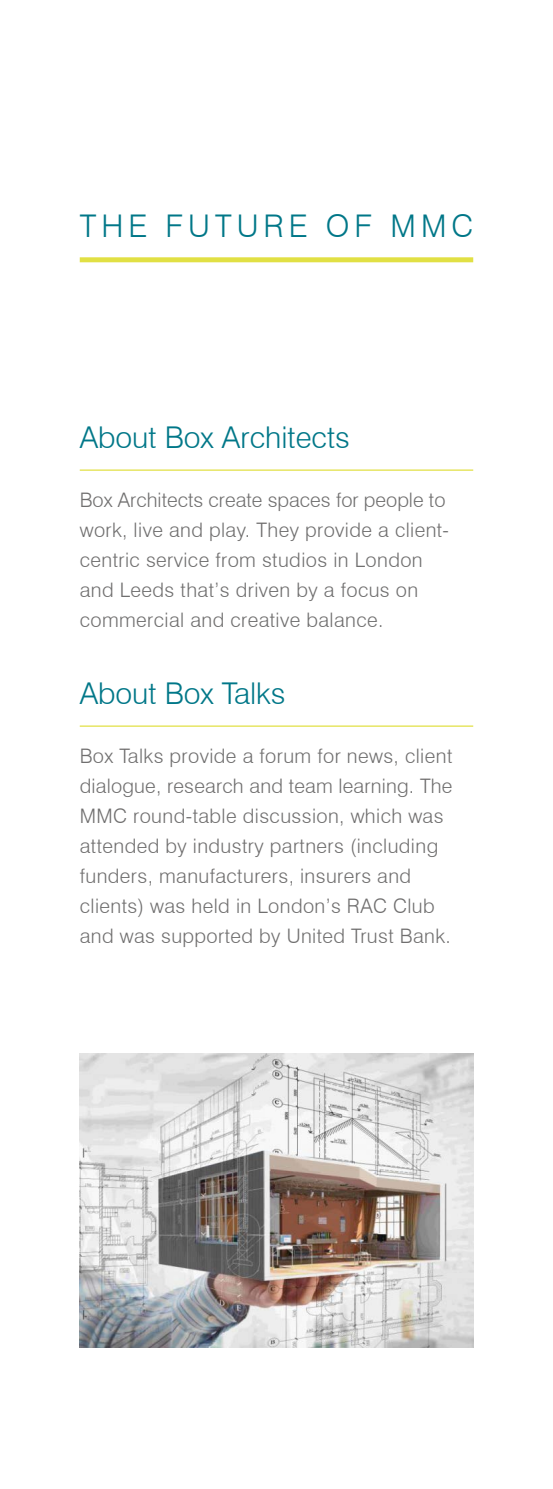
<style>
.page{position:relative;width:553px;height:1489px;background:#fff}
.page>*{position:absolute;margin:0;border:0;box-sizing:border-box;transform-origin:0 0}
.t1{font:300 31.25px "Swiss 721 BT";letter-spacing:.16em;color:#078}
.t2{font:300 30px "Swiss 721 BT";color:#078}
.t3{font:300 20px/30px "Swiss 721 BT";letter-spacing:.02em;color:#706f6f}
</style>
<div class="page">
<hr style="left:80px;top:469px;width:393px;height:2px;background:#e1e044">
<hr style="left:80px;top:725px;width:393px;height:1px;background:#e1e044">
<div style="left:80px;top:257px;width:393px;height:5px;background:#e1e044"></div>
<img style="left:80px;top:1053px;width:393px;height:293px">
<h1 class="t1" style="left:80px;top:207px;width:395px">THE FUTURE OF MMC</h1>
<h2 class="t2" style="left:80px;top:419px;width:272px">About Box Architects</h2>
<p class="t3" style="left:80px;top:484px;width:371px">Box Architects create spaces for people to work, live and play. They provide a client&shy;centric service from studios in London and Leeds that’s driven by a focus on commercial and creative balance.</p>
<h2 class="t2" style="left:80px;top:675px;width:207px">About Box Talks</h2>
<p class="t3" style="left:80px;top:740px;width:374px">Box Talks provide a forum for news, client dialogue, research and team learning. The MMC round-table discussion, which was attended by industry partners (including funders, manufacturers, insurers and clients) was held in London’s RAC Club and was supported by United Trust Bank.</p>
</div>
